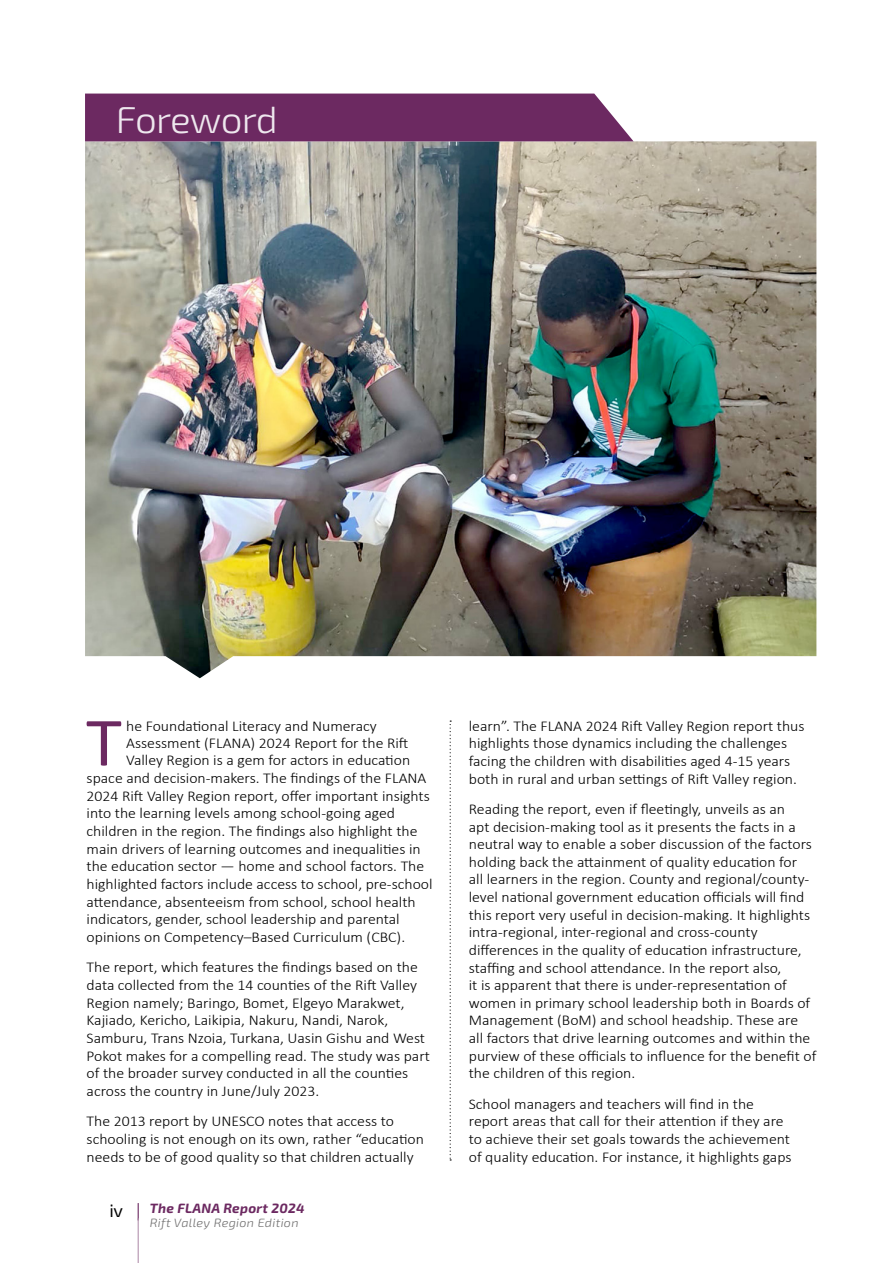
<style>
.page{position:relative;width:893px;height:1263px;background:#fff}
.page>*{position:absolute;margin:0;border:0;box-sizing:border-box;transform-origin:0 0}
.t1{font:69.75px "Calibri";color:#6c2961;scale:1.05 1}
.t2{font:300 37.5px "Exo 2";letter-spacing:-.02em;color:#eee7ee}
.t3{font:18px "Exo 2";color:#000}
.t4{font:300 15px/17.5px "Calibri";color:#000;scale:1.05 1}
.t5{font:italic 700 13.5px "Exo 2";letter-spacing:.02em;color:#6c2961}
.t6{font:italic 300 12px "Exo 2";letter-spacing:.025em;color:#706f6f;scale:1.05 1}
</style>
<div class="page">
<svg style="left:138px;top:1203px;width:1px;height:15px"></svg>
<hr style="left:138px;top:1218px;width:1px;height:45px;background:#b493ae">
<img style="left:85px;top:141px;width:731px;height:537px">
<svg style="left:450px;top:720px;width:1px;height:440px"></svg>
<div style="left:85px;top:94px;width:548px;height:47px;background:#6c2961"></div>
<h2 class="t2" style="left:116px;top:98px;width:163px">Foreword</h2>
<h1 class="t1" style="left:86px;top:698px;width:36px">T</h1>
<p class="t4" style="left:126px;top:716px;width:240px">he Foundational Literacy and Numeracy</p>
<p class="t4" style="left:126px;top:733px;width:270px">Assessment (FLANA) 2024 Report for the Rift</p>
<p class="t4" style="left:126px;top:751px;width:272px">Valley Region is a gem for actors in education</p>
<p class="t4" style="left:87px;top:769px;width:325px">space and decision-makers. The findings of the FLANA</p>
<p class="t4" style="left:87px;top:786px;width:328px">2024 Rift Valley Region report, offer important insights</p>
<p class="t4" style="left:87px;top:804px;width:295px">into the learning levels among school-going aged</p>
<p class="t4" style="left:87px;top:822px;width:317px">children in the region. The findings also highlight the</p>
<p class="t4" style="left:87px;top:839px;width:320px">main drivers of learning outcomes and inequalities in</p>
<p class="t4" style="left:87px;top:857px;width:323px">the education sector — home and school factors. The</p>
<p class="t4" style="left:87px;top:874px;width:331px">highlighted factors include access to school, pre-school</p>
<p class="t4" style="left:87px;top:892px;width:315px">attendance, absenteeism from school, school health</p>
<p class="t4" style="left:87px;top:910px;width:300px">indicators, gender, school leadership and parental</p>
<p class="t4" style="left:87px;top:927px;width:305px">opinions on Competency–Based Curriculum (CBC).</p>
<p class="t4" style="left:87px;top:958px;width:328px">The report, which features the findings based on the data collected from the 14 counties of the Rift Valley Region namely; Baringo, Bomet, Elgeyo Marakwet, Kajiado, Kericho, Laikipia, Nakuru, Nandi, Narok, Samburu, Trans Nzoia, Turkana, Uasin Gishu and West Pokot makes for a compelling read. The study was part of the broader survey conducted in all the counties across the country in June/July 2023.</p>
<p class="t4" style="left:87px;top:1112px;width:323px">The 2013 report by UNESCO notes that access to schooling is not enough on its own, rather “education needs to be of good quality so that children actually</p>
<p class="t3" style="left:109px;top:1200px;width:15px">iv</p>
<p class="t5" style="left:150px;top:1200px;width:156px">The FLANA Report 2024</p>
<p class="t6" style="left:150px;top:1216px;width:143px">Rift Valley Region Edition</p>
<p class="t4" style="left:469px;top:716px;width:321px">learn”. The FLANA 2024 Rift Valley Region report thus highlights those dynamics including the challenges facing the children with disabilities aged 4-15 years both in rural and urban settings of Rift Valley region.</p>
<p class="t4" style="left:469px;top:799px;width:332px">Reading the report, even if fleetingly, unveils as an<br>apt decision-making tool as it presents the facts in a neutral way to enable a sober discussion of the factors holding back the attainment of quality education for<br>all learners in the region. County and regional/county&shy;level national government education officials will find this report very useful in decision-making. It highlights intra-regional, inter-regional and cross-county differences in the quality of education infrastructure, staffing and school attendance. In the report also,<br>it is apparent that there is under-representation of women in primary school leadership both in Boards of Management (BoM) and school headship. These are<br>all factors that drive learning outcomes and within the purview of these officials to influence for the benefit of the children of this region.</p>
<p class="t4" style="left:469px;top:1094px;width:309px">School managers and teachers will find in the report areas that call for their attention if they are to achieve their set goals towards the achievement of quality education. For instance, it highlights gaps</p>
</div>
